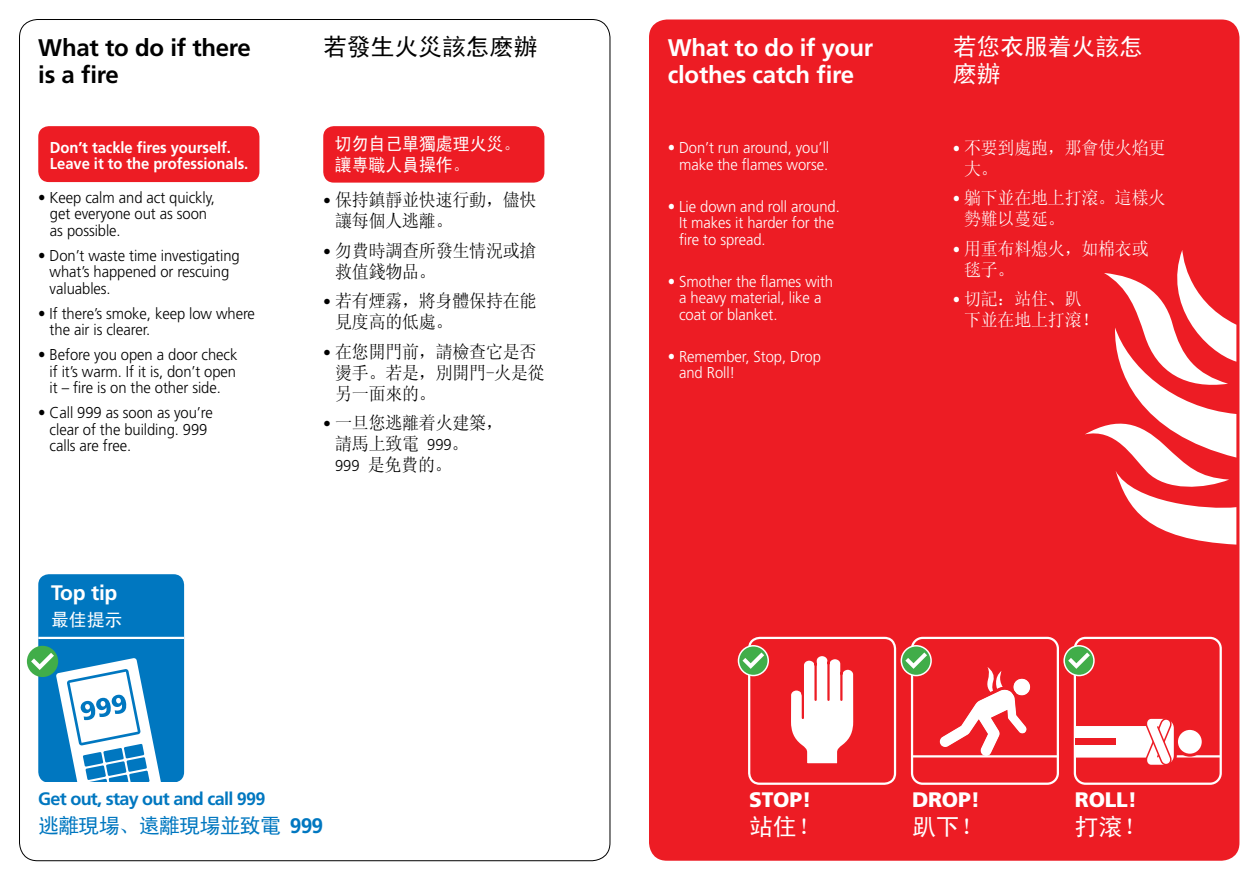
<style>
.page{position:relative;width:1259px;height:893px;background:#fff}
.page>*{position:absolute;margin:0;border:0;box-sizing:border-box;transform-origin:0 0}
.t1{font:700 24px/27px "Frutiger";letter-spacing:-.01em;color:#fff}
.t2{font:700 24px/27px "Frutiger";letter-spacing:-.01em;color:#000}
.t3{font:24px/27px "Sim Hei";letter-spacing:-.01em;color:#fff}
.t4{font:24px "Sim Hei";letter-spacing:-.01em;color:#000}
.t5{font:900 21px "Frutiger CE";letter-spacing:-.01em;color:#fff}
.t6{font:21px "Sim Hei";letter-spacing:-.04em;color:#0077c0}
.t7{font:700 21px "Frutiger";letter-spacing:-.01em;color:#fff}
.t8{font:18px/21px "Sim Sun";letter-spacing:-.01em;color:#000;scale:.94 1}
.t9{font:18px/21px "Sim Sun";letter-spacing:-.01em;color:#fff;scale:.94 1}
.t10{font:700 18px "Frutiger";letter-spacing:-.04em;color:#0077c0}
.t11{font:18px/21px "Sim Hei";letter-spacing:-.005em;color:#fff;scale:.94 1}
.t12{font:18px "Sim Hei";letter-spacing:-.005em;color:#fff}
.t13{font:300 15.75px/16.5px "Frutiger CE";letter-spacing:-.005em;color:#000;scale:.94 1}
.t14{font:300 15.75px/16.5px "Frutiger CE";letter-spacing:-.005em;color:#fff;scale:.94 1}
.t15{font:700 15.75px/16.5px "Frutiger";letter-spacing:-.005em;color:#fff;scale:.94 1}
.s1{font-family:"Frutiger CE";font-weight:300;font-size:15.75px}
.s2{font-family:"Frutiger CE";font-weight:700}
</style>
<div class="page">
<div style="left:649px;top:20px;width:590px;height:841px;background:#ed1c24;border-radius:18px"></div>
<svg style="left:934px;top:667px;width:101px;height:91px"></svg>
<hr style="left:912px;top:755px;width:146px;height:2px;background:#fff">
<div style="left:911px;top:637px;width:148px;height:148px;border:2px solid #fff;border-radius:11px"></div>
<div style="left:748px;top:637px;width:148px;height:148px;border:2px solid #fff;border-radius:11px"></div>
<svg style="left:901px;top:646px;width:30px;height:29px"></svg>
<div style="left:900px;top:645px;width:32px;height:31px;border:2px solid #fff;border-radius:50%"></div>
<svg style="left:905px;top:652px;width:22px;height:17px"></svg>
<svg style="left:738px;top:646px;width:30px;height:29px"></svg>
<div style="left:738px;top:645px;width:31px;height:31px;border:2px solid #fff;border-radius:50%"></div>
<svg style="left:742px;top:652px;width:22px;height:17px"></svg>
<svg style="left:791px;top:656px;width:63px;height:108px"></svg>
<hr style="left:801px;top:695px;width:3px;height:23px;background:#ed1c24">
<hr style="left:840px;top:674px;width:2px;height:26px;background:#ed1c24">
<hr style="left:827px;top:663px;width:2px;height:37px;background:#ed1c24">
<hr style="left:814px;top:665px;width:2px;height:35px;background:#ed1c24">
<svg style="left:1085px;top:250px;width:151px;height:295px"></svg>
<div style="left:38px;top:126px;width:221px;height:56px;background:#ed1c24;border-radius:11px"></div>
<div style="left:38px;top:574px;width:146px;height:209px;background:#0077c0;border-radius:11px"></div>
<hr style="left:38px;top:637px;width:146px;height:2px;background:#fff">
<div style="left:27px;top:646px;width:31px;height:31px;background:#41ad49;border-radius:50%"></div>
<hr style="left:1075px;top:755px;width:145px;height:2px;background:#fff">
<div style="left:1175px;top:727px;width:29px;height:30px;border:3px solid #ed1c24;border-radius:50%"></div>
<svg style="left:1076px;top:718px;width:127px;height:47px"></svg>
<div style="left:1073px;top:637px;width:148px;height:148px;border:2px solid #fff;border-radius:11px"></div>
<svg style="left:1064px;top:646px;width:30px;height:29px"></svg>
<div style="left:1063px;top:645px;width:31px;height:31px;border:2px solid #fff;border-radius:50%"></div>
<svg style="left:1068px;top:652px;width:22px;height:17px"></svg>
<svg style="left:31px;top:653px;width:130px;height:129px"></svg>
<div style="left:34px;top:782px;width:187px;height:72px;background:#fff"></div>
<div style="left:1075px;top:738px;width:40px;height:6px;background:#ed1c24"></div>
<div style="left:323px;top:126px;width:221px;height:57px;background:#ed1c24;border-radius:11px"></div>
<h1 class="t2" style="left:38px;top:35px;width:214px">What to do if there is a fire</h1>
<p class="t15" style="left:50px;top:139px;width:212px">Don’t tackle fires yourself.<br>Leave it to the professionals.</p>
<p class="t13" style="left:50px;top:189px;width:177px;text-indent:-12px">• Keep calm and act quickly, get everyone out as soon as possible.</p>
<p class="t13" style="left:50px;top:247px;width:204px;text-indent:-11px">• Don’t waste time investigating what’s happened or rescuing valuables.</p>
<p class="t13" style="left:50px;top:305px;width:220px;text-indent:-11px">• If there’s smoke, keep low where the air is clearer.</p>
<p class="t13" style="left:50px;top:346px;width:201px;text-align:justify;text-indent:-11px">• Before you open a door check if it’s warm. If it is, don’t open it – fire is on the other side.</p>
<p class="t13" style="left:50px;top:404px;width:175px;text-indent:-11px">• Call 999 as soon as you’re clear of the building. 999 calls are free.</p>
<h2 class="t7" style="left:51px;top:580px;width:68px">Top tip</h2>
<p class="t12" style="left:51px;top:610px;width:73px">最佳提示</p>
<h1 class="t4" style="left:323px;top:34px;width:216px">若發生火災該怎麽辦</h1>
<h1 class="t3" style="left:952px;top:33px;width:192px">若您衣服着火該怎麽辦</h1>
<h1 class="t1" style="left:668px;top:35px;width:207px">What to do if your clothes catch fire</h1>
<p class="t11" style="left:335px;top:133px;width:199px">切勿自己單獨處理火災。讓專職人員操作。</p>
<p class="t8" style="left:335px;top:189px;width:216px;text-indent:-12px"><span class="s1">•</span> 保持鎮靜並快速行動，儘快讓每個人逃離。</p>
<p class="t8" style="left:335px;top:240px;width:216px;text-indent:-12px"><span class="s1">•</span> 勿費時調查所發生情況或搶救值錢物品。</p>
<p class="t8" style="left:335px;top:290px;width:216px;text-indent:-12px"><span class="s1">•</span> 若有煙霧，將身體保持在能見度高的低處。</p>
<p class="t8" style="left:335px;top:341px;width:224px;text-indent:-12px"><span class="s1">•</span> 在您開門前，請檢查它是否燙手。若是，別開門-火是從另一面來的。</p>
<p class="t8" style="left:335px;top:412px;width:180px;text-indent:-12px"><span class="s1">•</span> 一旦您逃離着火建築，請馬上致電 <span class="s1">999</span>。<br><span class="s1">999</span> 是免費的。</p>
<p class="t14" style="left:668px;top:139px;width:173px;text-align:right">• Don’t run around, you’ll make the flames worse.</p>
<p class="t14" style="left:679px;top:198px;width:172px;text-indent:-11px">• Lie down and roll around.<br>It makes it harder for the fire to spread.</p>
<p class="t14" style="left:679px;top:273px;width:165px;text-indent:-11px">• Smother the flames with a heavy material, like a coat or blanket.</p>
<p class="t14" style="left:679px;top:348px;width:152px;text-indent:-11px">• Remember, Stop, Drop and Roll!</p>
<p class="t9" style="left:964px;top:137px;width:216px;text-indent:-11px"><span class="s1">•</span> 不要到處跑，那會使火焰更大。</p>
<p class="t9" style="left:964px;top:187px;width:216px;text-indent:-11px"><span class="s1">•</span> 躺下並在地上打滾。這樣火勢難以蔓延。</p>
<p class="t9" style="left:964px;top:238px;width:198px;text-indent:-11px"><span class="s1">•</span> 用重布料熄火，如棉衣或毯子。</p>
<p class="t9" style="left:964px;top:288px;width:144px;text-indent:-11px"><span class="s1">•</span> 切記：站住、趴下並在地上打滾！</p>
<p class="t10" style="left:38px;top:788px;width:229px">Get out, stay out and call 999</p>
<h2 class="t6" style="left:38px;top:815px;width:286px">逃離現場、遠離現場並致電 <span class="s2">999</span></h2>
<h2 class="t5" style="left:749px;top:787px;width:64px">STOP!</h2>
<h2 class="t5" style="left:912px;top:787px;width:69px">DROP!</h2>
<h2 class="t5" style="left:1075px;top:787px;width:64px">ROLL!</h2>
<h1 class="t3" style="left:749px;top:813px;width:73px">站住！</h1>
<h1 class="t3" style="left:912px;top:813px;width:73px">趴下！</h1>
<h1 class="t3" style="left:1075px;top:813px;width:73px">打滾！</h1>
</div>
